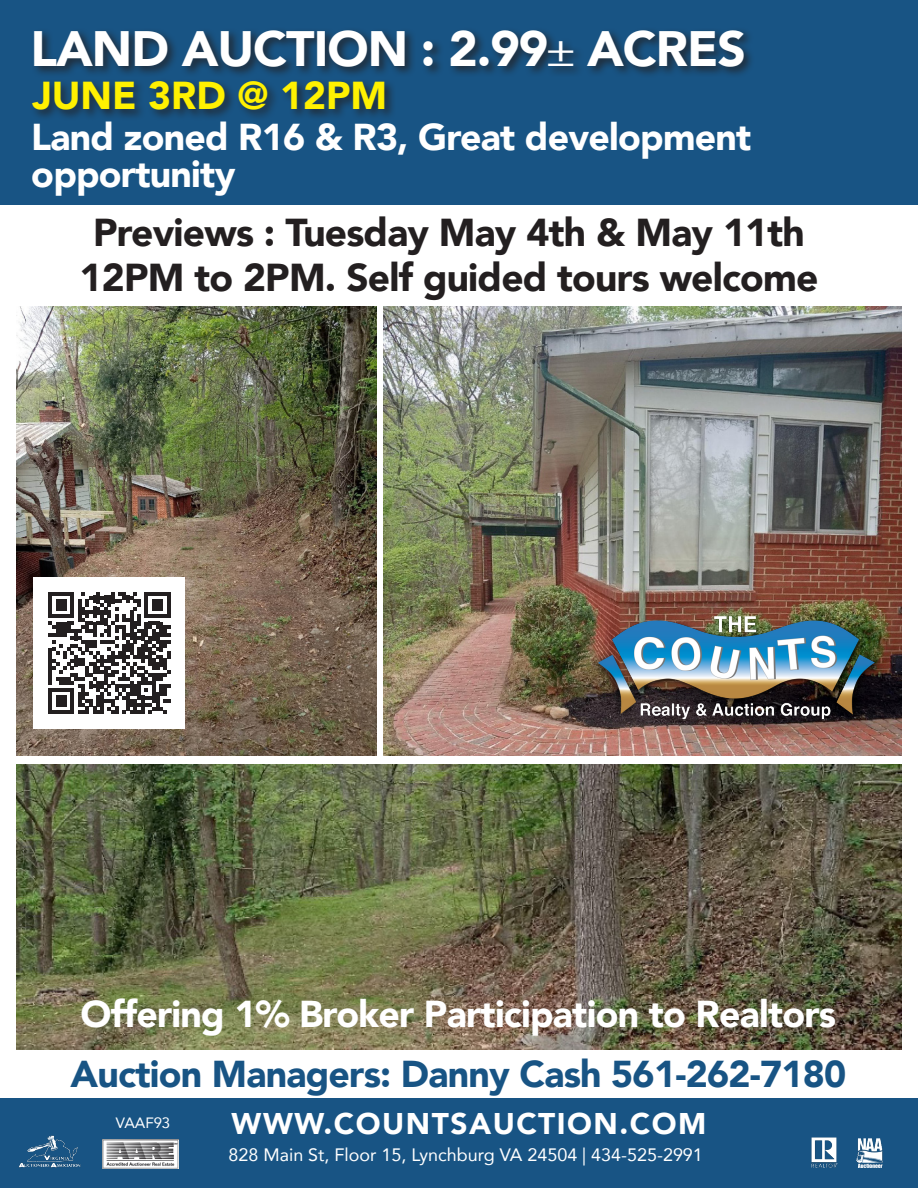
<style>
.page{position:relative;width:918px;height:1188px;background:#fff}
.page>*{position:absolute;margin:0;border:0;box-sizing:border-box;transform-origin:0 0}
.t1{font:900 49.65px "Avenir";letter-spacing:-.02em;color:#fff}
.t2{font:900 38.85px/44.8px "Avenir";letter-spacing:-.02em;color:#231f20;text-align:center}
.t3{font:900 38.85px "Avenir";color:#fff101}
.t4{font:900 37.35px/37.3px "Avenir";letter-spacing:-.02em;color:#fff}
.t5{font:900 37.35px "Avenir";letter-spacing:-.02em;color:#185484}
.t6{font:900 29.85px "Avenir";letter-spacing:.05em;color:#fff}
.t7{font:18px "Avenir";color:#fff}
.t8{font:15px "Avenir";color:#fff}
.s1{font-family:"Times";font-weight:400}
</style>
<div class="page">
<img style="left:16px;top:765px;width:886px;height:285px">
<img style="left:383px;top:307px;width:519px;height:449px">
<img style="left:16px;top:307px;width:360px;height:449px">
<div style="left:0;top:0;width:918px;height:204px;background:#185484"></div>
<div style="left:31px;top:27px;width:724px;height:52px;background:#231f20;opacity:.75"></div>
<div style="left:30px;top:78px;width:366px;height:44px;background:#231f20;opacity:.75"></div>
<div style="left:0;top:1099px;width:918px;height:89px;background:#185484"></div>
<img style="left:19px;top:1135px;width:62px;height:33px">
<img style="left:856px;top:1139px;width:27px;height:28px">
<img style="left:811px;top:1137px;width:27px;height:31px">
<img style="left:103px;top:1139px;width:76px;height:30px">
<img style="left:586px;top:613px;width:301px;height:112px">
<div style="left:33px;top:577px;width:152px;height:152px;background:#fff"></div>
<svg style="left:48px;top:592px;width:122px;height:122px"></svg>
<p class="t1" style="left:30px;top:6px;width:717px">LAND AUCTION : 2.99<span class="s1">±</span> ACRES</p>
<p class="t3" style="left:32px;top:62px;width:356px">JUNE 3RD @ 12PM</p>
<p class="t4" style="left:31px;top:117px;width:722px">Land zoned R16 &amp; R3, Great development opportunity</p>
<p class="t2" style="left:80px;top:209px;width:740px">Previews : Tuesday May 4th &amp; May 11th<br>12PM to 2PM. Self guided tours welcome</p>
<p class="t4" style="left:81px;top:994px;width:757px">Offering 1% Broker Participation to Realtors</p>
<p class="t5" style="left:71px;top:1042px;width:777px">Auction Managers: Danny Cash 561-262-7180</p>
<p class="t8" style="left:116px;top:1111px;width:56px">VAAF93</p>
<p class="t6" style="left:232px;top:1098px;width:476px">WWW.COUNTSAUCTION.COM</p>
<p class="t7" style="left:229px;top:1140px;width:476px">828 Main St, Floor 15, Lynchburg VA 24504 | 434-525-2991</p>
</div>
